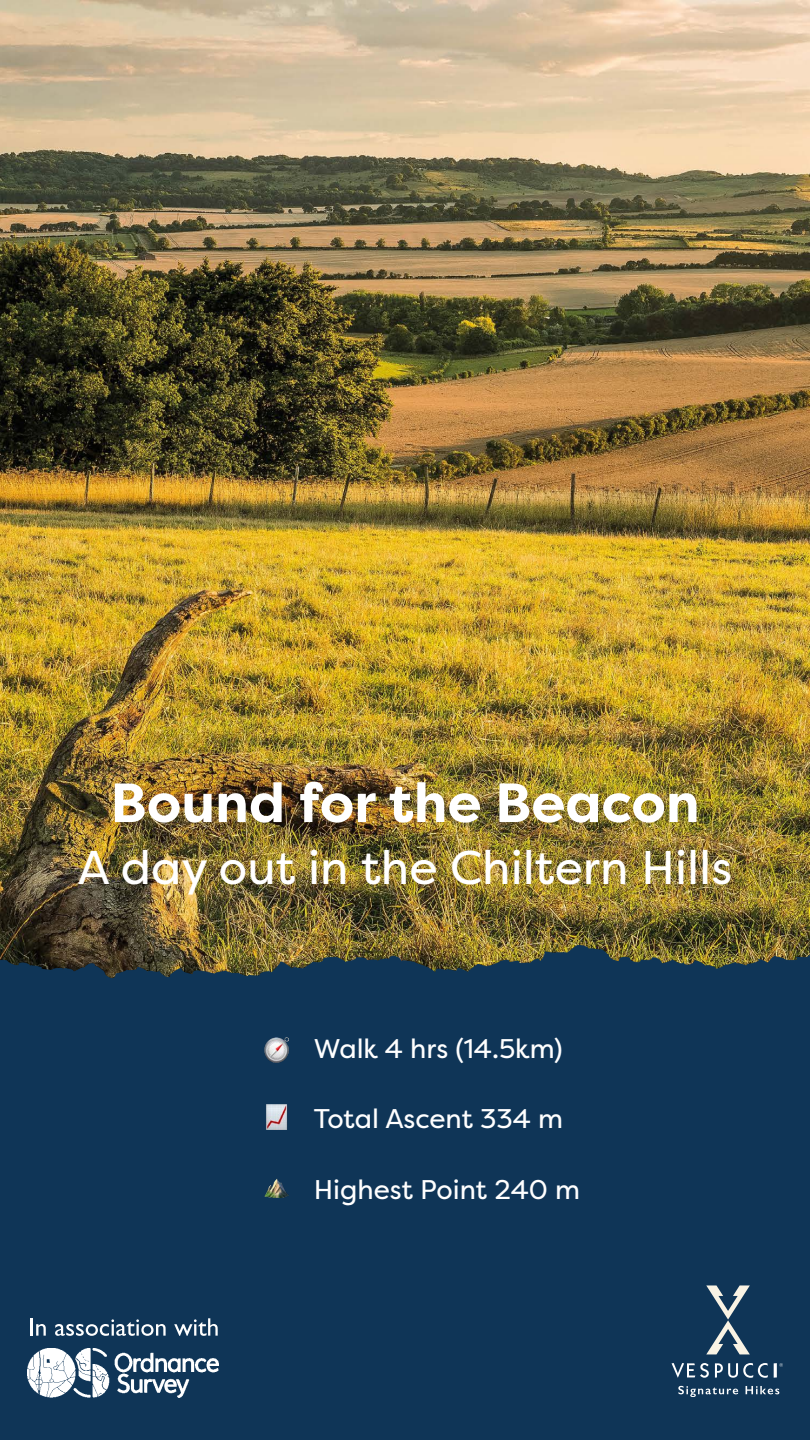
<style>
.page{position:relative;width:810px;height:1440px;background:#fff}
.page>*{position:absolute;margin:0;border:0;box-sizing:border-box;transform-origin:0 0}
.t1{font:700 55.05px "Filson Pro";color:#fff}
.t2{font:47.17px "Filson Pro";color:#fff}
.t3{font:27px "Filson Pro";color:#fff}
</style>
<div class="page">
<img style="left:0;top:0;width:810px;height:946px">
<div style="left:0;top:990px;width:810px;height:450px;background:#0f3557"></div>
<svg style="left:672px;top:1363px;width:37px;height:15px"></svg>
<svg style="left:715px;top:1363px;width:53px;height:15px"></svg>
<hr style="left:774px;top:1363px;width:3px;height:15px;background:#fff">
<svg style="left:779px;top:1363px;width:4px;height:4px"></svg>
<svg style="left:706px;top:1285px;width:44px;height:69px"></svg>
<svg style="left:678px;top:1386px;width:60px;height:11px"></svg>
<svg style="left:746px;top:1386px;width:33px;height:8px"></svg>
<hr style="left:30px;top:1318px;width:3px;height:18px;background:#fff">
<svg style="left:36px;top:1324px;width:10px;height:12px"></svg>
<svg style="left:55px;top:1319px;width:111px;height:17px"></svg>
<svg style="left:174px;top:1318px;width:44px;height:18px"></svg>
<img style="left:27px;top:1349px;width:191px;height:48px">
<img style="left:0;top:946px;width:810px;height:117px">
<img style="left:265px;top:1037px;width:24px;height:25px">
<img style="left:266px;top:1105px;width:22px;height:25px">
<img style="left:265px;top:1179px;width:24px;height:18px">
<h1 class="t1" style="left:110px;top:768px;width:591px">Bound for the Beacon</h1>
<h2 class="t2" style="left:78px;top:836px;width:656px">A day out in the Chiltern Hills</h2>
<p class="t3" style="left:314px;top:1030px;width:250px">Walk 4 hrs (14.5km)</p>
<p class="t3" style="left:314px;top:1101px;width:251px">Total Ascent 334 m</p>
<p class="t3" style="left:314px;top:1171px;width:268px">Highest Point 240 m</p>
</div>
